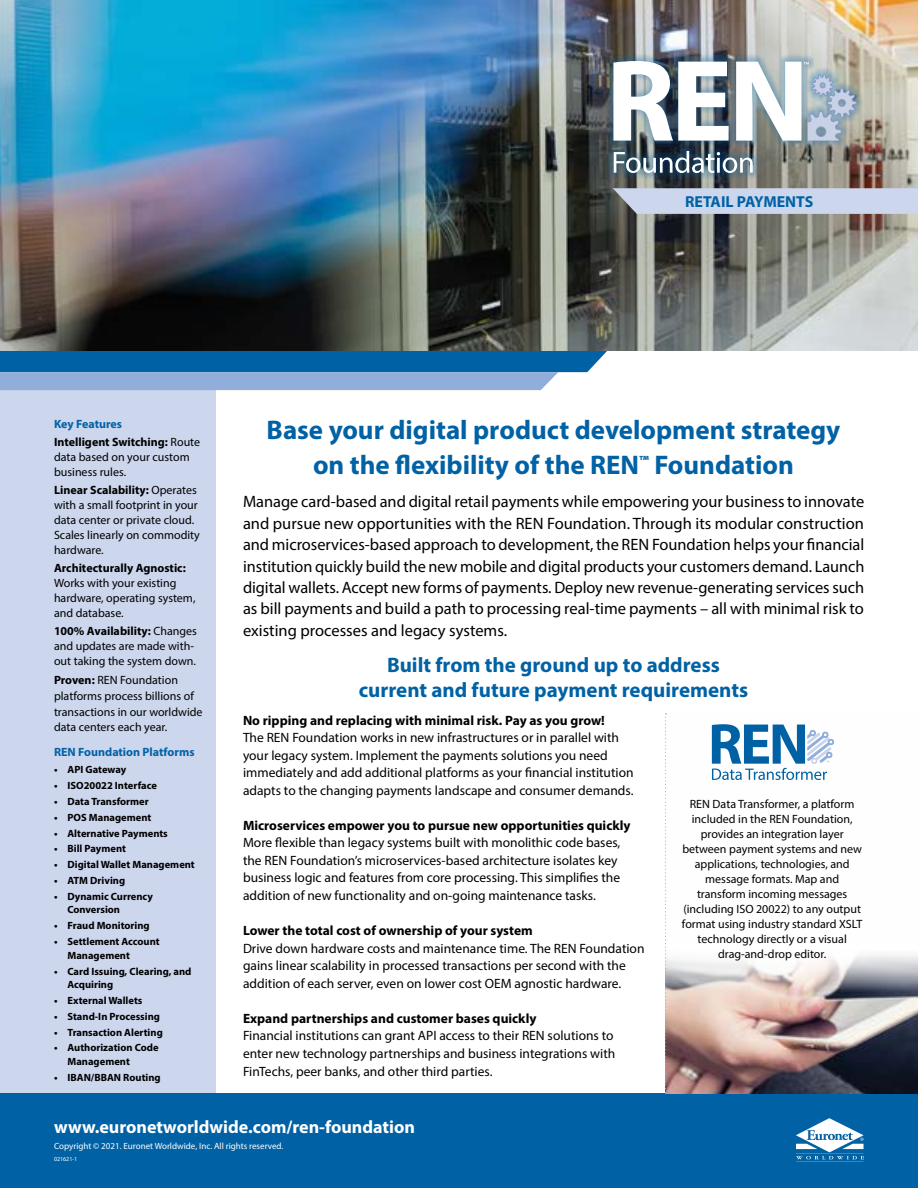
<style>
.page{position:relative;width:918px;height:1188px;background:#fff}
.page>*{position:absolute;margin:0;border:0;box-sizing:border-box;transform-origin:0 0}
.t1{font:700 27px/35.1px "Myriad Pro";color:#0062a5;text-align:center}
.t2{font:700 21px/25.2px "Myriad Pro";color:#0062a5;text-align:center}
.t3{font:700 18px "Myriad Pro";color:#fff}
.t4{font:16.5px/21.5px "Myriad Pro";color:#000;text-align:justify}
.t5{font:700 15.9px "Myriad Pro";color:#0062a5}
.t6{font:13.5px/17.5px "Myriad Pro";color:#000}
.t7{font:700 13.5px "Myriad Pro";color:#000}
.t8{font:12px/15px "Myriad Pro";color:#000}
.t9{font:700 12px/18.3px "Myriad Pro";color:#000}
.t10{font:700 12px "Myriad Pro";color:#0062a5}
.t11{font:700 10.5px/13.6px "Myriad Pro";color:#000}
.t12{font:9px "Myriad Pro";color:#fff}
.t13{font:6px "Myriad Pro";color:#fff}
.s1{color:#0062a5}
.s2{font-weight:400}
.s3{font-weight:700}
</style>
<div class="page">
<div style="left:0;top:390px;width:216px;height:704px;background:#ccd6ed"></div>
<img style="left:0;top:0;width:918px;height:351px">
<div style="left:0;top:1094px;width:918px;height:94px;background:#0062a5"></div>
<svg style="left:613px;top:188px;width:305px;height:26px;background:#c6cfe5"></svg>
<div style="left:607px;top:54px;width:257px;height:126px;background:#0062a5;opacity:.7"></div>
<svg style="left:614px;top:151px;width:139px;height:22px"></svg>
<svg style="left:613px;top:61px;width:116px;height:80px"></svg>
<svg style="left:736px;top:62px;width:121px;height:79px"></svg>
<svg style="left:0;top:347px;width:611px;height:43px;background:#4a84b4"></svg>
<svg style="left:796px;top:1118px;width:68px;height:44px"></svg>
<img style="left:666px;top:955px;width:252px;height:138px">
<svg style="left:712px;top:724px;width:122px;height:56px"></svg>
<svg style="left:665px;top:713px;width:1px;height:380px"></svg>
<p class="t5" style="left:685px;top:191px;width:130px">RETAIL PAYMENTS</p>
<p class="t9" style="left:54px;top:414px;width:148px"><span class="s1">Key Features<br></span>Intelligent Switching: <span class="s2">Route</span></p>
<p class="t8" style="left:54px;top:449px;width:137px">data based on your custom business rules.</p>
<p class="t8" style="left:54px;top:482px;width:147px"><span class="s3">Linear Scalability:</span> Operates with a small footprint in your data center or private cloud.<br>Scales linearly on commodity hardware.</p>
<p class="t9" style="left:54px;top:559px;width:133px">Architecturally Agnostic:</p>
<p class="t8" style="left:54px;top:576px;width:143px">Works with your existing hardware, operating system, and database.</p>
<p class="t8" style="left:54px;top:624px;width:144px"><span class="s3">100% Availability:</span> Changes and updates are made with&shy;out taking the system down.</p>
<p class="t8" style="left:54px;top:672px;width:150px;line-height:15.6px"><span class="s3">Proven:</span> REN Foundation platforms process billions of transactions in our worldwide data centers each year.</p>
<p class="t10" style="left:54px;top:745px;width:142px">REN Foundation Platforms</p>
<p class="t11" style="left:54px;top:763px;width:74px">• API Gateway</p>
<p class="t11" style="left:54px;top:778px;width:104px">• ISO20022 Interface</p>
<p class="t11" style="left:54px;top:794px;width:96px">• Data Transformer</p>
<p class="t11" style="left:54px;top:810px;width:99px">• POS Management</p>
<p class="t11" style="left:54px;top:826px;width:115px">• Alternative Payments</p>
<p class="t11" style="left:54px;top:842px;width:73px">• Bill Payment</p>
<p class="t11" style="left:54px;top:857px;width:142px">• Digital Wallet Management</p>
<p class="t11" style="left:54px;top:873px;width:73px">• ATM Driving</p>
<p class="t11" style="left:68px;top:889px;width:87px;text-indent:-14px">• Dynamic Currency<br>Conversion</p>
<p class="t11" style="left:54px;top:919px;width:97px">• Fraud Monitoring</p>
<p class="t11" style="left:68px;top:934px;width:94px;text-indent:-14px">• Settlement Account<br>Management</p>
<p class="t11" style="left:68px;top:964px;width:125px;text-indent:-14px">• Card Issuing, Clearing, and<br>Acquiring</p>
<p class="t11" style="left:54px;top:993px;width:90px">• External Wallets</p>
<p class="t11" style="left:54px;top:1009px;width:108px">• Stand-In Processing</p>
<p class="t11" style="left:54px;top:1025px;width:110px">• Transaction Alerting</p>
<p class="t11" style="left:68px;top:1041px;width:93px;text-indent:-14px">• Authorization Code<br>Management</p>
<p class="t11" style="left:54px;top:1070px;width:108px">• IBAN/BBAN Routing</p>
<h3 class="t3" style="left:54px;top:1115px;width:363px">www.euronetworldwide.com/ren-foundation</h3>
<p class="t12" style="left:54px;top:1140px;width:231px">Copyright © 2021. Euronet Worldwide, Inc. All rights reserved.</p>
<p class="t13" style="left:54px;top:1155px;width:25px">021621-1</p>
<h1 class="t1" style="left:267px;top:411px;width:575px">Base your digital product development strategy on the flexibility of the REN<sup>™</sup> Foundation</h1>
<p class="t4" style="left:243px;top:491px;width:623px">Manage card-based and digital retail payments while empowering your business to innovate and pursue new opportunities with the REN Foundation. Through its modular construction and microservices-based approach to development, the REN Foundation helps your financial institution quickly build the new mobile and digital products your customers demand. Launch digital wallets. Accept new forms of payments. Deploy new revenue-generating services such as bill payments and build a path to processing real-time payments – all with minimal risk to existing processes and legacy systems.</p>
<h2 class="t2" style="left:359px;top:651px;width:391px">Built from the ground up to address current and future payment requirements</h2>
<p class="t7" style="left:243px;top:711px;width:363px">No ripping and replacing with minimal risk. Pay as you grow!</p>
<p class="t6" style="left:243px;top:729px;width:392px">The REN Foundation works in new infrastructures or in parallel with your legacy system. Implement the payments solutions you need immediately and add additional platforms as your financial institution adapts to the changing payments landscape and consumer demands.</p>
<p class="t7" style="left:243px;top:816px;width:389px">Microservices empower you to pursue new opportunities quickly</p>
<p class="t6" style="left:243px;top:834px;width:379px">More flexible than legacy systems built with monolithic code bases, the REN Foundation’s microservices-based architecture isolates key business logic and features from core processing. This simplifies the addition of new functionality and on-going maintenance tasks.</p>
<p class="t7" style="left:243px;top:922px;width:291px">Lower the total cost of ownership of your system</p>
<p class="t6" style="left:243px;top:939px;width:403px">Drive down hardware costs and maintenance time. The REN Foundation gains linear scalability in processed transactions per second with the addition of each server, even on lower cost OEM agnostic hardware.</p>
<p class="t7" style="left:243px;top:1010px;width:295px">Expand partnerships and customer bases quickly</p>
<p class="t6" style="left:243px;top:1027px;width:374px">Financial institutions can grant API access to their REN solutions to enter new technology partnerships and business integrations with<br>FinTechs, peer banks, and other third parties.</p>
<p class="t8" style="left:682px;top:796px;width:182px;text-align:center">REN Data Transformer, a platform included in the REN Foundation, provides an integration layer between payment systems and new applications, technologies, and message formats. Map and transform incoming messages (including ISO 20022) to any output format using industry standard XSLT technology directly or a visual drag-and-drop editor.</p>
</div>
